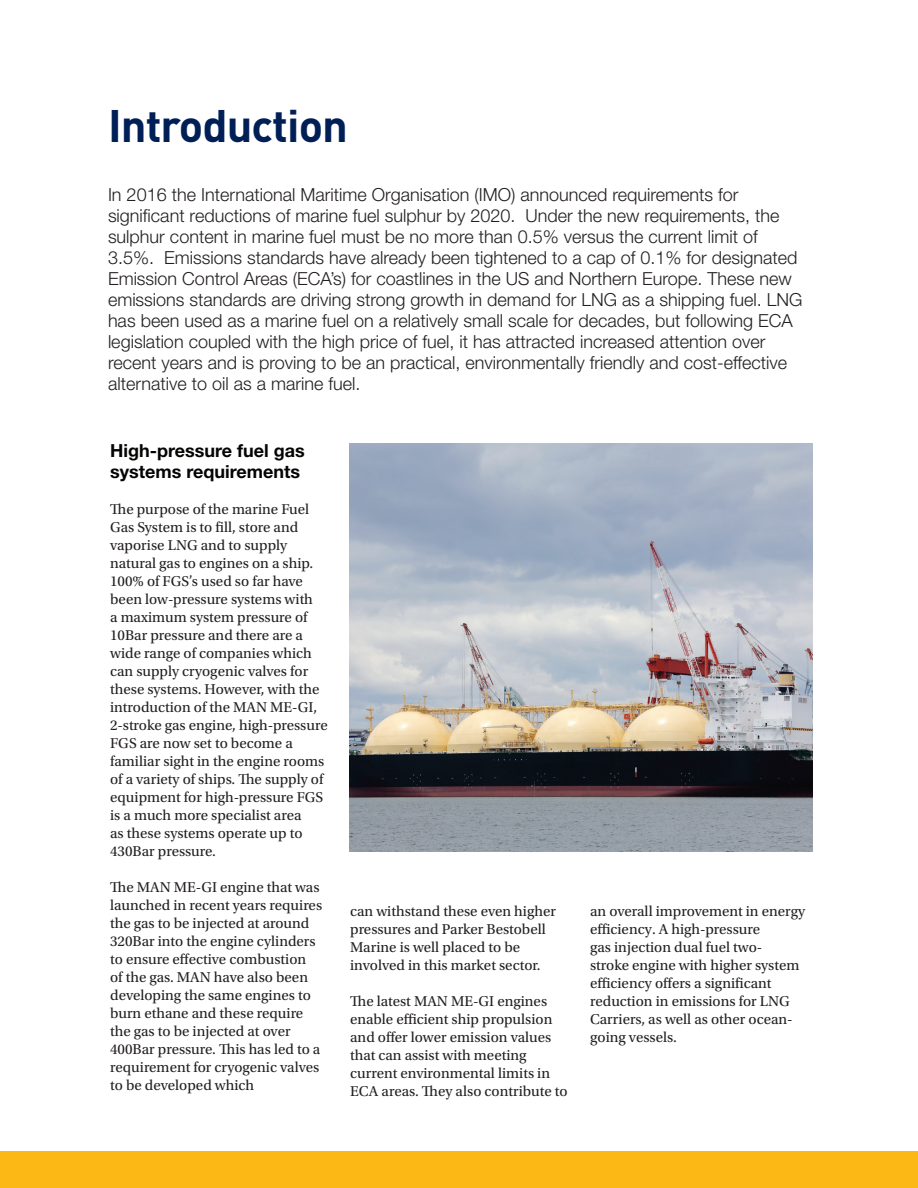
<style>
.page{position:relative;width:918px;height:1188px;background:#fff}
.page>*{position:absolute;margin:0;border:0;box-sizing:border-box;transform-origin:0 0}
.t1{font:700 45px "DINOT";letter-spacing:-.02em;color:#001f56}
.t2{font:300 18px/21px "Helvetica Neue LT Std";color:#231f20}
.t3{font:700 18px/21.6px "Helvetica Neue LT Std";color:#040503}
.t4{font:15px/18px "Utopia Std";color:#231f20}
</style>
<div class="page">
<div style="left:0;top:1151px;width:918px;height:37px;background:#fcb814"></div>
<img style="left:350px;top:444px;width:462px;height:407px">
<h1 class="t1" style="left:108px;top:96px;width:242px">Introduction</h1>
<p class="t2" style="left:108px;top:183px;width:696px">In 2016 the International Maritime Organisation (IMO) announced requirements for significant reductions of marine fuel sulphur by 2020. Under the new requirements, the sulphur content in marine fuel must be no more than 0.5% versus the current limit of 3.5%. Emissions standards have already been tightened to a cap of 0.1% for designated Emission Control Areas (ECA’s) for coastlines in the US and Northern Europe. These new emissions standards are driving strong growth in demand for LNG as a shipping fuel. LNG has been used as a marine fuel on a relatively small scale for decades, but following ECA legislation coupled with the high price of fuel, it has attracted increased attention over recent years and is proving to be an practical, environmentally friendly and cost-effective alternative to oil as a marine fuel.</p>
<p class="t3" style="left:110px;top:439px;width:196px">High-pressure fuel gas systems requirements</p>
<p class="t4" style="left:110px;top:501px;width:219px">The purpose of the marine Fuel<br>Gas System is to fill, store and vaporise LNG and to supply natural gas to engines on a ship.<br>100% of FGS’s used so far have been low-pressure systems with<br>a maximum system pressure of<br>10Bar pressure and there are a wide range of companies which can supply cryogenic valves for these systems. However, with the introduction of the MAN ME-GI,<br>2-stroke gas engine, high-pressure<br>FGS are now set to become a familiar sight in the engine rooms of a variety of ships. The supply of equipment for high-pressure FGS is a much more specialist area<br>as these systems operate up to<br>430Bar pressure.</p>
<p class="t4" style="left:110px;top:879px;width:214px">The MAN ME-GI engine that was launched in recent years requires the gas to be injected at around<br>320Bar into the engine cylinders to ensure effective combustion of the gas. MAN have also been developing the same engines to burn ethane and these require the gas to be injected at over<br>400Bar pressure. This has led to a requirement for cryogenic valves to be developed which</p>
<p class="t4" style="left:350px;top:902px;width:207px">can withstand these even higher pressures and Parker Bestobell<br>Marine is well placed to be involved in this market sector.</p>
<p class="t4" style="left:350px;top:992px;width:219px">The latest MAN ME-GI engines enable efficient ship propulsion and offer lower emission values that can assist with meeting current environmental limits in<br>ECA areas. They also contribute to</p>
<p class="t4" style="left:590px;top:902px;width:217px">an overall improvement in energy efficiency. A high-pressure<br>gas injection dual fuel two&shy;stroke engine with higher system efficiency offers a significant reduction in emissions for LNG<br>Carriers, as well as other ocean&shy;going vessels.</p>
</div>
